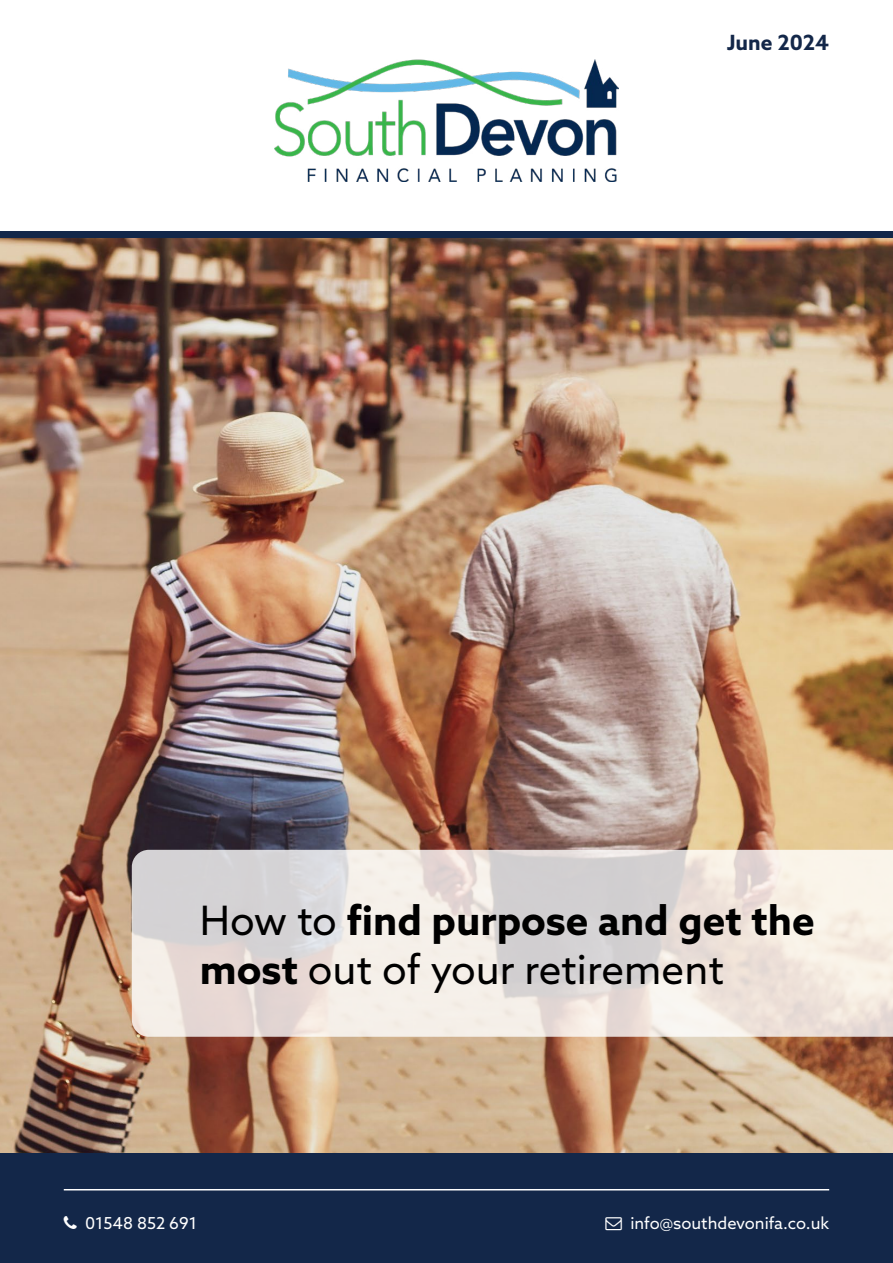
<style>
.page{position:relative;width:893px;height:1263px;background:#fff}
.page>*{position:absolute;margin:0;border:0;box-sizing:border-box;transform-origin:0 0}
.t1{font:40.5px/48.6px "Azo Sans";color:#000}
.t2{font:700 21px "Azo Sans";color:#132749}
.t3{font:16.5px "Azo Sans";color:#fff}
.s1{font-weight:700}
</style>
<div class="page">
<img style="left:0;top:238px;width:893px;height:915px">
<div style="left:0;top:1153px;width:893px;height:110px;background:#132749"></div>
<svg style="left:132px;top:850px;width:761px;height:187px"></svg>
<hr style="left:64px;top:1189px;width:765px;height:1px;background:#fff">
<div style="left:0;top:232px;width:893px;height:6px;background:#132749"></div>
<img style="left:274px;top:60px;width:345px;height:122px">
<p class="t2" style="left:727px;top:29px;width:103px">June 2024</p>
<p class="t1" style="left:200px;top:896px;width:616px">How to <span class="s1">find purpose and get the most</span> out of your retirement</p>
<p class="t3" style="left:85px;top:1212px;width:114px">01548 852 691</p>
<p class="t3" style="left:630px;top:1212px;width:200px">info@southdevonifa.co.uk</p>
</div>
